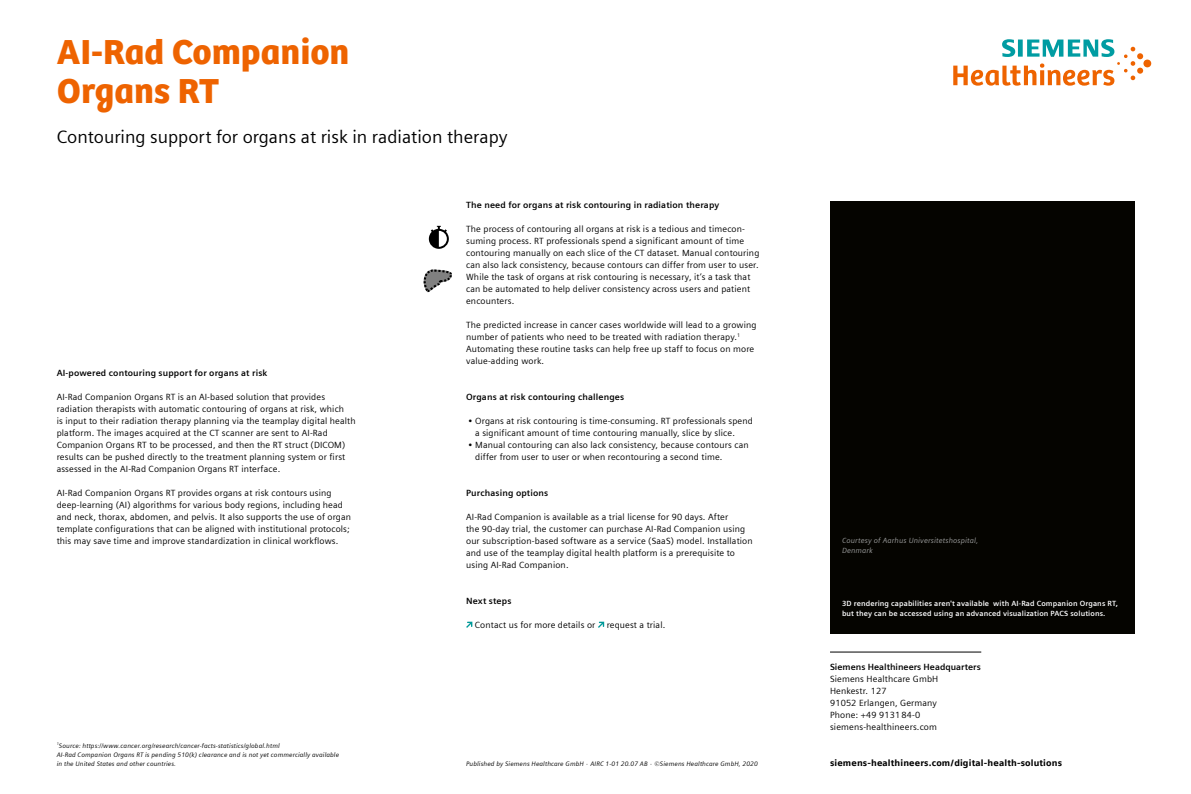
<style>
.page{position:relative;width:1191px;height:794px;background:#fff}
.page>*{position:absolute;margin:0;border:0;box-sizing:border-box;transform-origin:0 0}
.t1{font:36px/39.6px "SH Bree Headline Regular";color:#ee6300}
.t2{font:18px "Siemens Sans";color:#000}
.t3{font:9px/12px "Siemens Sans";letter-spacing:.015em;color:#000}
.t4{font:700 9px "Siemens Sans";letter-spacing:.015em;color:#000}
.t5{font:900 9px "Siemens Sans";letter-spacing:.015em;color:#000}
.t6{font:700 7.5px/10px "Siemens Sans";letter-spacing:.015em;color:#fff}
.t7{font:italic 7.5px/10px "Siemens Sans";letter-spacing:.015em;color:#9d9e9e}
.t8{font:italic 6.5px/9px "Siemens Sans";letter-spacing:.015em;color:#000}
</style>
<div class="page">
<svg style="left:953px;top:39px;width:198px;height:47px"></svg>
<div style="left:830px;top:202px;width:304px;height:432px;background:#050400"></div>
<svg style="left:466px;top:621px;width:6px;height:7px"></svg>
<svg style="left:598px;top:621px;width:6px;height:7px"></svg>
<hr style="left:830px;top:652px;width:151px;height:1px;background:#000">
<svg style="left:429px;top:226px;width:20px;height:23px"></svg>
<svg style="left:423px;top:269px;width:29px;height:23px"></svg>
<h1 class="t1" style="left:57px;top:31px;width:294px">AI-Rad Companion<br>Organs RT</h1>
<h2 class="t2" style="left:57px;top:123px;width:452px">Contouring support for organs at risk in radiation therapy</h2>
<p class="t4" style="left:57px;top:366px;width:212px">AI-powered contouring support for organs at risk</p>
<p class="t3" style="left:57px;top:390px;width:300px">AI-Rad Companion Organs RT is an AI-based solution that provides radiation therapists with automatic contouring of organs at risk, which<br>is input to their radiation therapy planning via the teamplay digital health platform. The images acquired at the CT scanner are sent to AI-Rad Companion Organs RT to be processed, and then the RT struct (DICOM) results can be pushed directly to the treatment planning system or first assessed in the AI-Rad Companion Organs RT interface.</p>
<p class="t3" style="left:57px;top:486px;width:296px">AI-Rad Companion Organs RT provides organs at risk contours using deep-learning (AI) algorithms for various body regions, including head and neck, thorax, abdomen, and pelvis. It also supports the use of organ template configurations that can be aligned with institutional protocols; this may save time and improve standardization in clinical workflows.</p>
<p class="t8" style="left:57px;top:740px;width:284px"><sup>1</sup>Source: https://www.cancer.org/research/cancer-facts-statistics/global.html<br>AI-Rad Companion Organs RT is pending 510(k) clearance and is not yet commercially available in the United States and other countries.</p>
<p class="t4" style="left:466px;top:198px;width:255px">The need for organs at risk contouring in radiation therapy</p>
<p class="t3" style="left:466px;top:222px;width:295px">The process of contouring all organs at risk is a tedious and timecon&shy;suming process. RT professionals spend a significant amount of time contouring manually on each slice of the CT dataset. Manual contouring can also lack consistency, because contours can differ from user to user.<br>While the task of organs at risk contouring is necessary, it’s a task that can be automated to help deliver consistency across users and patient encounters.</p>
<p class="t3" style="left:466px;top:318px;width:292px">The predicted increase in cancer cases worldwide will lead to a growing number of patients who need to be treated with radiation therapy.<sup>1<br></sup>Automating these routine tasks can help free up staff to focus on more value-adding work.</p>
<p class="t4" style="left:466px;top:390px;width:160px">Organs at risk contouring challenges</p>
<p class="t3" style="left:475px;top:414px;width:279px;text-indent:-7px">• Organs at risk contouring is time-consuming. RT professionals spend a significant amount of time contouring manually, slice by slice.</p>
<p class="t3" style="left:475px;top:438px;width:275px;text-indent:-7px">• Manual contouring can also lack consistency, because contours can differ from user to user or when recontouring a second time.</p>
<p class="t4" style="left:466px;top:486px;width:84px">Purchasing options</p>
<p class="t3" style="left:466px;top:510px;width:288px">AI-Rad Companion is available as a trial license for 90 days. After<br>the 90-day trial, the customer can purchase AI-Rad Companion using our subscription-based software as a service (SaaS) model. Installation and use of the teamplay digital health platform is a prerequisite to using AI-Rad Companion.</p>
<p class="t4" style="left:466px;top:594px;width:47px">Next steps</p>
<p class="t3" style="left:475px;top:618px;width:122px">Contact us for more details or</p>
<p class="t3" style="left:606px;top:618px;width:60px">request a trial.</p>
<p class="t8" style="left:466px;top:758px;width:293px">Published by Siemens Healthcare GmbH · AIRC 1-01 20.07 AB · ©Siemens Healthcare GmbH, 2020</p>
<p class="t7" style="left:842px;top:535px;width:138px">Courtesy of Aarhus Universitetshospital,<br>Denmark</p>
<p class="t6" style="left:842px;top:598px;width:277px">3D rendering capabilities aren't available with AI-Rad Companion Organs RT, but they can be accessed using an advanced visualization PACS solutions.</p>
<p class="t4" style="left:830px;top:660px;width:152px">Siemens Healthineers Headquarters</p>
<p class="t3" style="left:830px;top:672px;width:110px">Siemens Healthcare GmbH<br>Henkestr. 127<br>91052 Erlangen, Germany<br>Phone: +49 9131 84-0 siemens-healthineers.com</p>
<p class="t5" style="left:830px;top:755px;width:233px">siemens-healthineers.com/digital-health-solutions</p>
</div>
